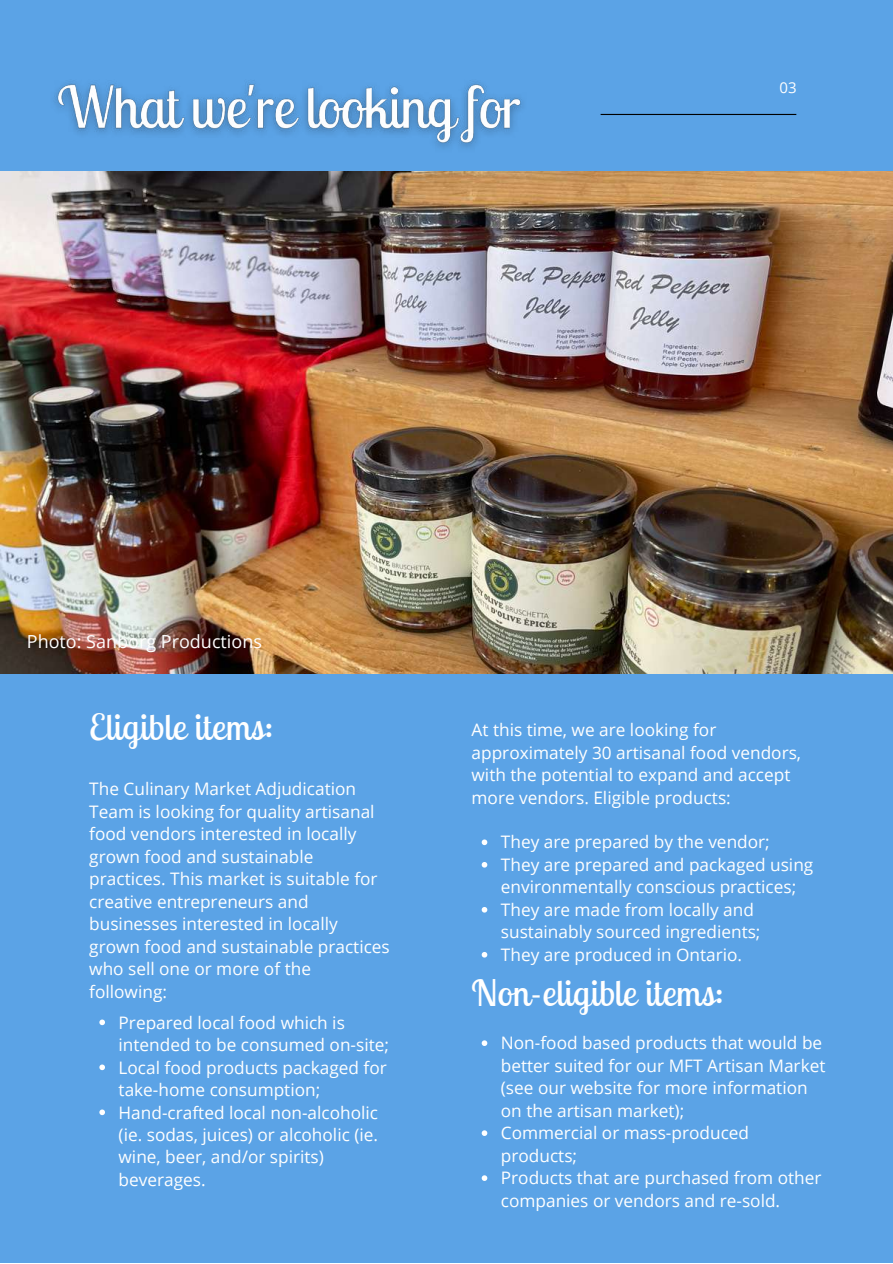
<style>
.page{position:relative;width:893px;height:1264px;background:#fff}
.page>*{position:absolute;margin:0;border:0;box-sizing:border-box;transform-origin:0 0}
.t1{font:36px "Lobster Two";letter-spacing:.015em;color:#fff}
.t2{font:18px "Open Sans";color:#fff}
.t3{font:17.25px/22.5px "Open Sans";color:#fff}
.t4{font:15px "Open Sans";color:#fff}
</style>
<div class="page">
<div style="left:0;top:0;width:892px;height:1262px;background:#5ba3e6"></div>
<hr style="left:600px;top:114px;width:196px;height:1px;background:#000">
<img style="left:0;top:172px;width:892px;height:501px">
<svg style="left:481px;top:839px;width:6px;height:6px"></svg>
<svg style="left:481px;top:862px;width:6px;height:5px"></svg>
<svg style="left:481px;top:907px;width:6px;height:5px"></svg>
<svg style="left:481px;top:952px;width:6px;height:5px"></svg>
<svg style="left:481px;top:1040px;width:6px;height:5px"></svg>
<svg style="left:481px;top:1130px;width:6px;height:5px"></svg>
<svg style="left:481px;top:1175px;width:6px;height:5px"></svg>
<img style="left:54px;top:82px;width:468px;height:66px">
<svg style="left:99px;top:1019px;width:6px;height:6px"></svg>
<svg style="left:99px;top:1064px;width:6px;height:6px"></svg>
<svg style="left:99px;top:1109px;width:6px;height:6px"></svg>
<p class="t4" style="left:779px;top:77px;width:19px">03</p>
<p class="t2" style="left:27px;top:628px;width:236px">Photo: Sanborg Productions</p>
<h1 class="t1" style="left:89px;top:703px;width:186px">Eligible items:</h1>
<p class="t3" style="left:89px;top:777px;width:302px">The Culinary Market Adjudication<br>Team is looking for quality artisanal food vendors interested in locally grown food and sustainable practices. This market is suitable for creative entrepreneurs and businesses interested in locally grown food and sustainable practices who sell one or more of the following:</p>
<p class="t3" style="left:119px;top:1010px;width:272px">Prepared local food which is intended to be consumed on-site;<br>Local food products packaged for take-home consumption;<br>Hand-crafted local non-alcoholic (ie. sodas, juices) or alcoholic (ie. wine, beer, and/or spirits) beverages.</p>
<p class="t3" style="left:471px;top:718px;width:331px">At this time, we are looking for approximately 30 artisanal food vendors, with the potential to expand and accept more vendors. Eligible products:</p>
<p class="t3" style="left:501px;top:830px;width:314px">They are prepared by the vendor;<br>They are prepared and packaged using environmentally conscious practices; They are made from locally and sustainably sourced ingredients;<br>They are produced in Ontario.</p>
<h1 class="t1" style="left:471px;top:970px;width:254px">Non-eligible items:</h1>
<p class="t3" style="left:501px;top:1031px;width:326px">Non-food based products that would be better suited for our MFT Artisan Market (see our website for more information on the artisan market);<br>Commercial or mass-produced products;<br>Products that are purchased from other companies or vendors and re-sold.</p>
</div>
